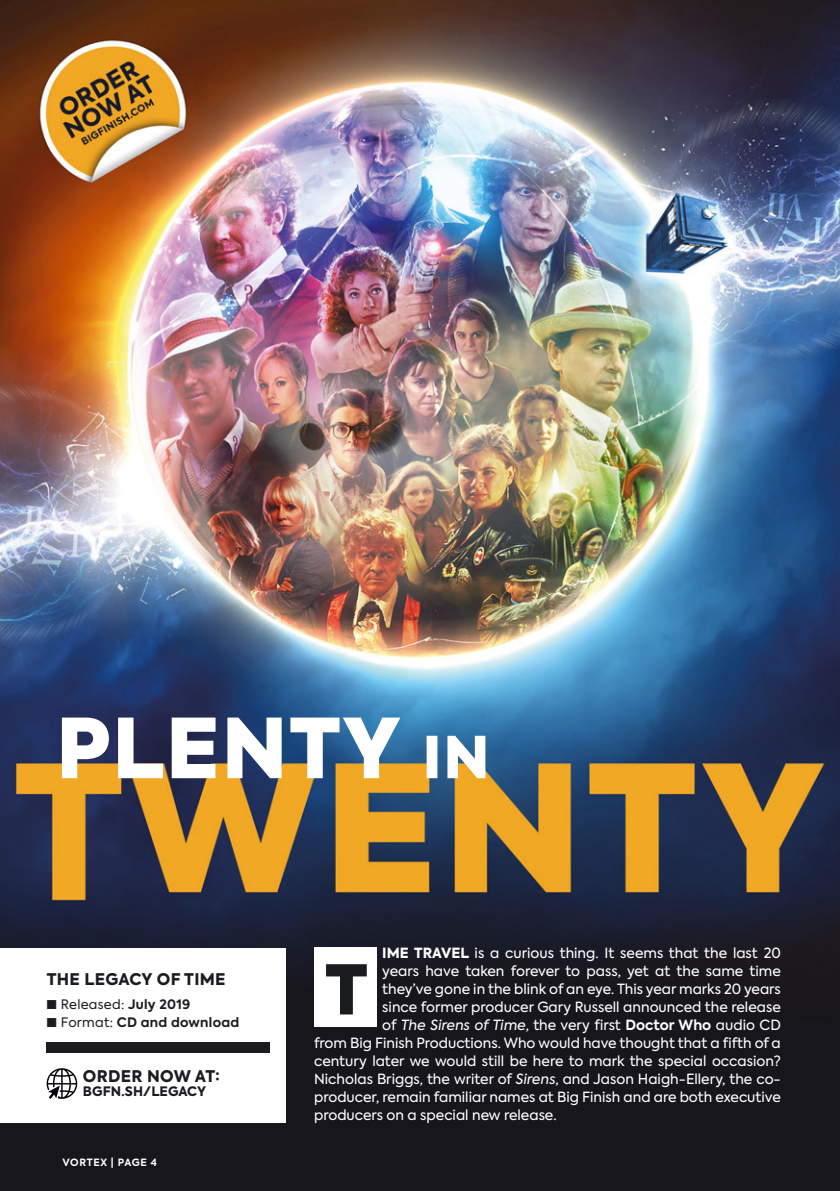
<style>
.page{position:relative;width:840px;height:1191px;background:#fff}
.page>*{position:absolute;margin:0;border:0;box-sizing:border-box;transform-origin:0 0}
.t1{font:900 68px "Axiforma";color:#1b1c20}
.t2{font:800 16px "Axiforma";letter-spacing:.02em;color:#1b1c20}
.t3{font:14px "Axiforma";color:#fff}
.t4{font:700 13px "Axiforma";letter-spacing:.02em;color:#1b1c20}
.t5{font:13px "Axiforma";color:#1b1c20}
.t6{font:800 13px "Axiforma";letter-spacing:.01em;color:#1b1c20}
.t7{font:700 10px "Axiforma";color:#fff}
.s1{font-weight:700}
.s2{font-weight:400}
.s3{font-weight:800}
.s4{font-style:italic}
</style>
<div class="page">
<img style="left:0;top:0;width:839px;height:1191px">
<svg style="left:62px;top:717px;width:423px;height:61px"></svg>
<div style="left:314px;top:947px;width:62px;height:80px;background:#fff"></div>
<div style="left:0;top:948px;width:285px;height:174px;background:#fff"></div>
<div style="left:47px;top:1042px;width:223px;height:10px;background:#1b1c20"></div>
<svg style="left:47px;top:1068px;width:30px;height:30px"></svg>
<p class="t2" style="left:47px;top:968px;width:180px">THE LEGACY OF TIME</p>
<p class="t5" style="left:47px;top:996px;width:145px">■ Released: <span class="s1">July 2019</span></p>
<p class="t4" style="left:47px;top:1013px;width:194px">■ <span class="s2">Format:</span> CD and download</p>
<p class="t2" style="left:83px;top:1065px;width:139px">ORDER NOW AT:</p>
<p class="t6" style="left:83px;top:1082px;width:124px">BGFN.SH/LEGACY</p>
<p class="t7" style="left:62px;top:1155px;width:96px">VORTEX | PAGE 4</p>
<p class="t3" style="left:382px;top:943px;width:400px"><span class="s3">IME TRAVEL</span> is a curious thing. It seems that the last 20</p>
<p class="t3" style="left:382px;top:961px;width:400px">years have taken forever to pass, yet at the same time</p>
<p class="t3" style="left:382px;top:979px;width:400px">they’ve gone in the blink of an eye. This year marks 20 years</p>
<p class="t3" style="left:382px;top:997px;width:400px">since former producer Gary Russell announced the release</p>
<p class="t3" style="left:382px;top:1015px;width:400px">of <span class="s4">The Sirens of Time</span>, the very rst <span class="s1">Doctor Who</span> audio CD</p>
<p class="t3" style="left:314px;top:1033px;width:468px">from Big Finish Productions. Who would have thought that a fth of a</p>
<p class="t3" style="left:314px;top:1051px;width:468px">century later we would still be here to mark the special occasion?</p>
<p class="t3" style="left:314px;top:1069px;width:468px">Nicholas Briggs, the writer of <span class="s4">Sirens</span>, and Jason Haigh-Ellery, the co-</p>
<p class="t3" style="left:314px;top:1087px;width:468px">producer, remain familiar names at Big Finish and are both executive</p>
<p class="t3" style="left:314px;top:1105px;width:244px">producers on a special new release.</p>
<h1 class="t1" style="left:325px;top:941px;width:44px">T</h1>
</div>
